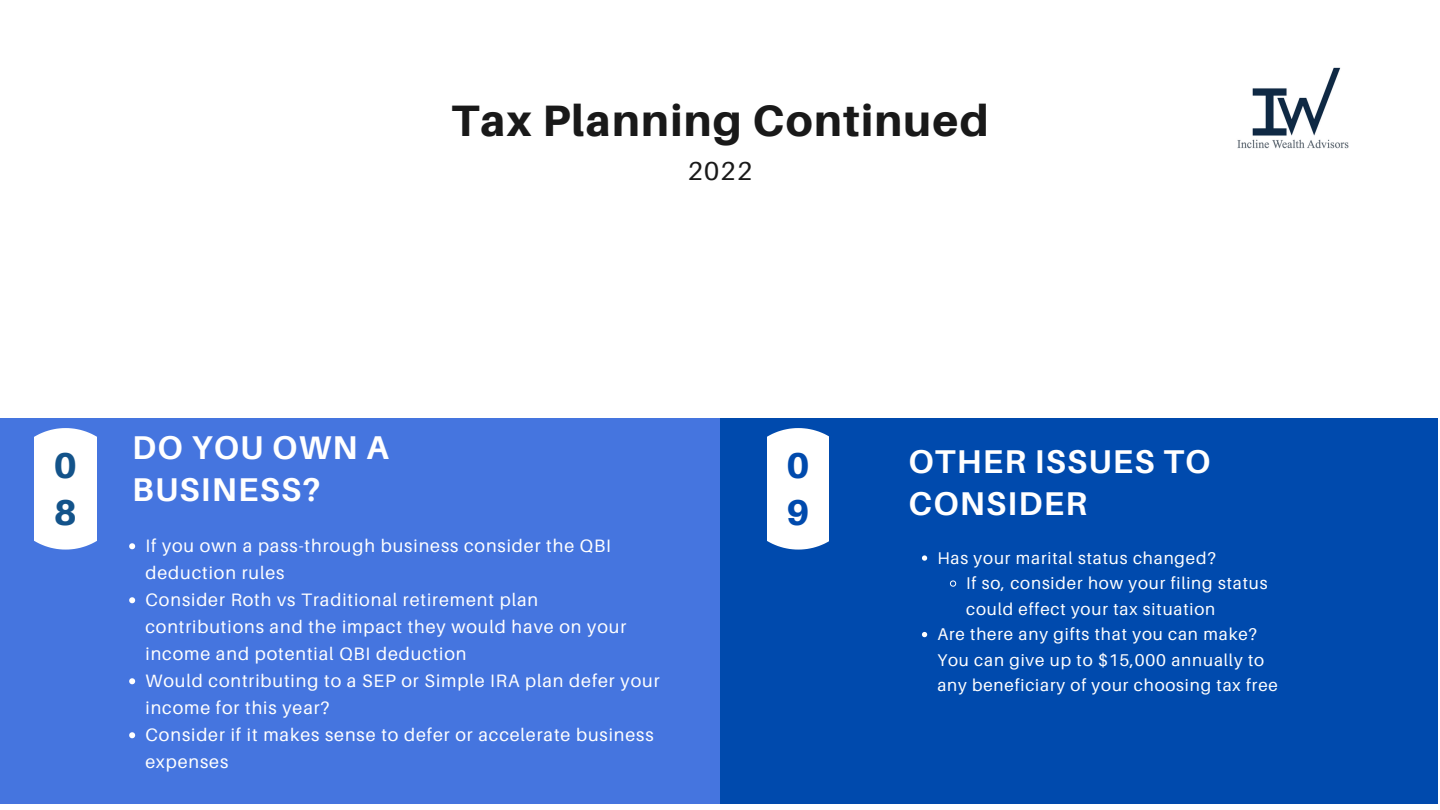
<style>
.page{position:relative;width:1440px;height:810px;background:#fff}
.page>*{position:absolute;margin:0;border:0;box-sizing:border-box;transform-origin:0 0}
.t1{font:800 44px "Aileron";letter-spacing:.03em;color:#191919}
.t2{font:800 36px/46.5px "Aileron";color:#004aad}
.t3{font:800 36px/46.5px "Aileron";color:#13538a}
.t4{font:700 33px/42px "Aileron";letter-spacing:.04em;color:#fff}
.t5{font:26px "Aileron";color:#191919}
.t6{font:18px/27px "Aileron";letter-spacing:.05em;color:#fff}
.t7{font:17px "Aileron";letter-spacing:.05em;color:#fff}
</style>
<div class="page">
<div style="left:720px;top:418px;width:718px;height:385px;background:#004aad"></div>
<div style="left:767px;top:428px;width:62px;height:122px;background:#fff"></div>
<div style="left:0;top:418px;width:720px;height:385px;background:#4575df"></div>
<div style="left:35px;top:428px;width:61px;height:122px;background:#fff"></div>
<img style="left:1237px;top:67px;width:112px;height:82px">
<svg style="left:129px;top:543px;width:6px;height:6px"></svg>
<svg style="left:129px;top:597px;width:6px;height:6px"></svg>
<svg style="left:129px;top:678px;width:6px;height:6px"></svg>
<svg style="left:129px;top:732px;width:6px;height:6px"></svg>
<svg style="left:922px;top:555px;width:5px;height:6px"></svg>
<svg style="left:950px;top:580px;width:7px;height:7px"></svg>
<svg style="left:922px;top:632px;width:5px;height:5px"></svg>
<h1 class="t1" style="left:451px;top:93px;width:539px">Tax Planning Continued</h1>
<h3 class="t5" style="left:688px;top:155px;width:66px">2022</h3>
<h2 class="t3" style="left:54px;top:442px;width:25px">0<br>8</h2>
<h3 class="t4" style="left:132px;top:426px;width:258px">DO YOU OWN A<br>BUSINESS?</h3>
<p class="t6" style="left:146px;top:531px;width:516px">If you own a pass-through business consider the QBI deduction rules<br>Consider Roth vs Traditional retirement plan contributions and the impact they would have on your income and potential QBI deduction<br>Would contributing to a SEP or Simple IRA plan defer your income for this year?<br>Consider if it makes sense to defer or accelerate business expenses</p>
<h2 class="t2" style="left:787px;top:442px;width:25px">0<br>9</h2>
<h3 class="t4" style="left:908px;top:440px;width:304px">OTHER ISSUES TO<br>CONSIDER</h3>
<p class="t7" style="left:937px;top:547px;width:280px">Has your marital status changed?</p>
<p class="t7" style="left:966px;top:573px;width:303px">If so, consider how your filing status</p>
<p class="t7" style="left:966px;top:598px;width:251px">could effect your tax situation</p>
<p class="t7" style="left:937px;top:624px;width:321px">Are there any gifts that you can make?</p>
<p class="t7" style="left:937px;top:649px;width:328px">You can give up to $15,000 annually to</p>
<p class="t7" style="left:937px;top:675px;width:342px">any beneficiary of your choosing tax free</p>
</div>
